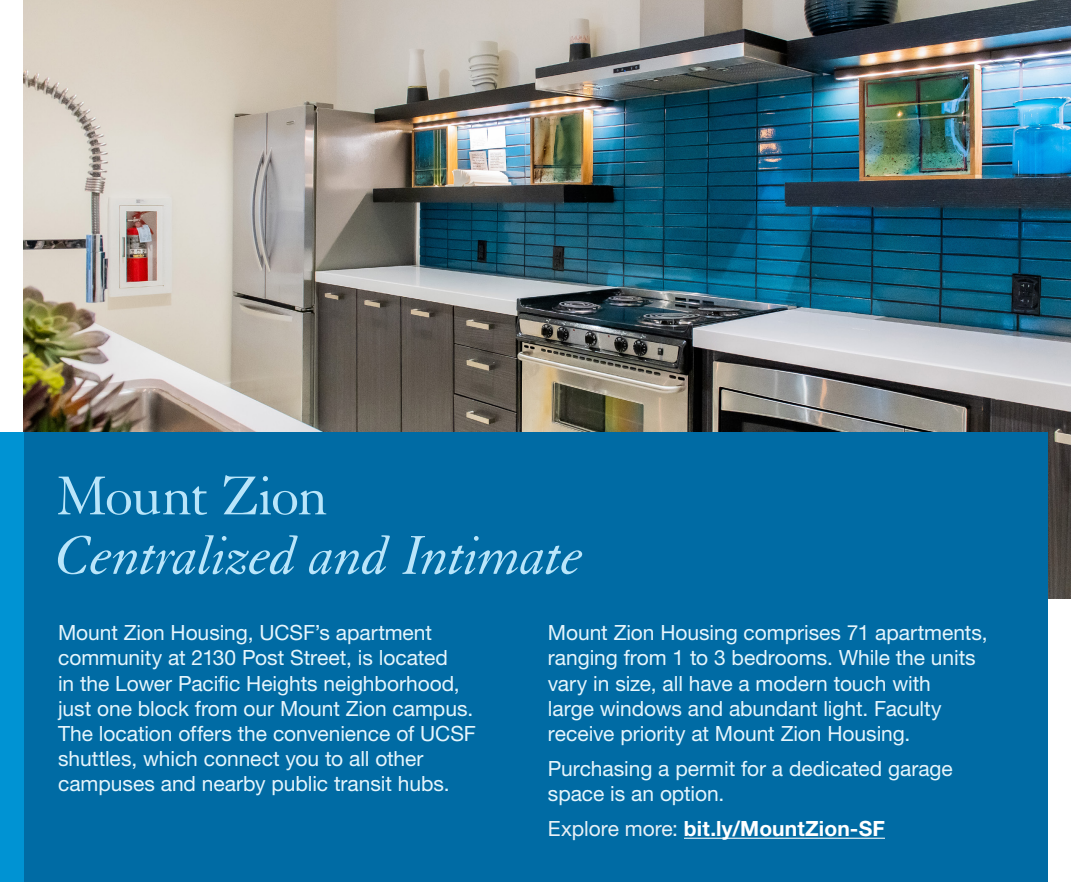
<style>
.page{position:relative;width:1071px;height:882px;background:#fff}
.page>*{position:absolute;margin:0;border:0;box-sizing:border-box;transform-origin:0 0}
.t1{font:italic 59.5px/59.5px "Granjon LT Std";letter-spacing:-.02em;color:#b9e5fa}
.body{font:21px/25.2px "Helvetica Neue LT Std";letter-spacing:-.005em;color:#e5f5fc}
.body-2{font:700 21px "Helvetica Neue LT Std";letter-spacing:.005em;color:#fff}
.s1{font-style:normal}
.s2{font-weight:400;color:#e8f0f6}
</style>
<div class="page">
<img style="left:24px;top:0;width:1047px;height:598px">
<div style="left:0;top:433px;width:1047px;height:449px;background:#006ba4"></div>
<div style="left:0;top:433px;width:24px;height:449px;background:#0093d3"></div>
<hr style="left:684px;top:838px;width:201px;height:1px;background:#fff">
<p class="t1" style="left:56px;top:468px;width:530px"><span class="s1">Mount Zion<br></span>Centralized and Intimate</p>
<p class="body" style="left:58px;top:620px;width:419px">Mount Zion Housing, UCSF’s apartment community at 2130 Post Street, is located<br>in the Lower Pacific Heights neighborhood, just one block from our Mount Zion campus.<br>The location offers the convenience of UCSF shuttles, which connect you to all other campuses and nearby public transit hubs.</p>
<p class="body" style="left:548px;top:620px;width:441px">Mount Zion Housing comprises 71 apartments, ranging from 1 to 3 bedrooms. While the units vary in size, all have a modern touch with<br>large windows and abundant light. Faculty receive priority at Mount Zion Housing.</p>
<p class="body" style="left:548px;top:756px;width:406px">Purchasing a permit for a dedicated garage space is an option.</p>
<p class="body-2" style="left:548px;top:816px;width:339px"><span class="s2">Explore more:</span> bit.ly/MountZion-SF</p>
</div>
